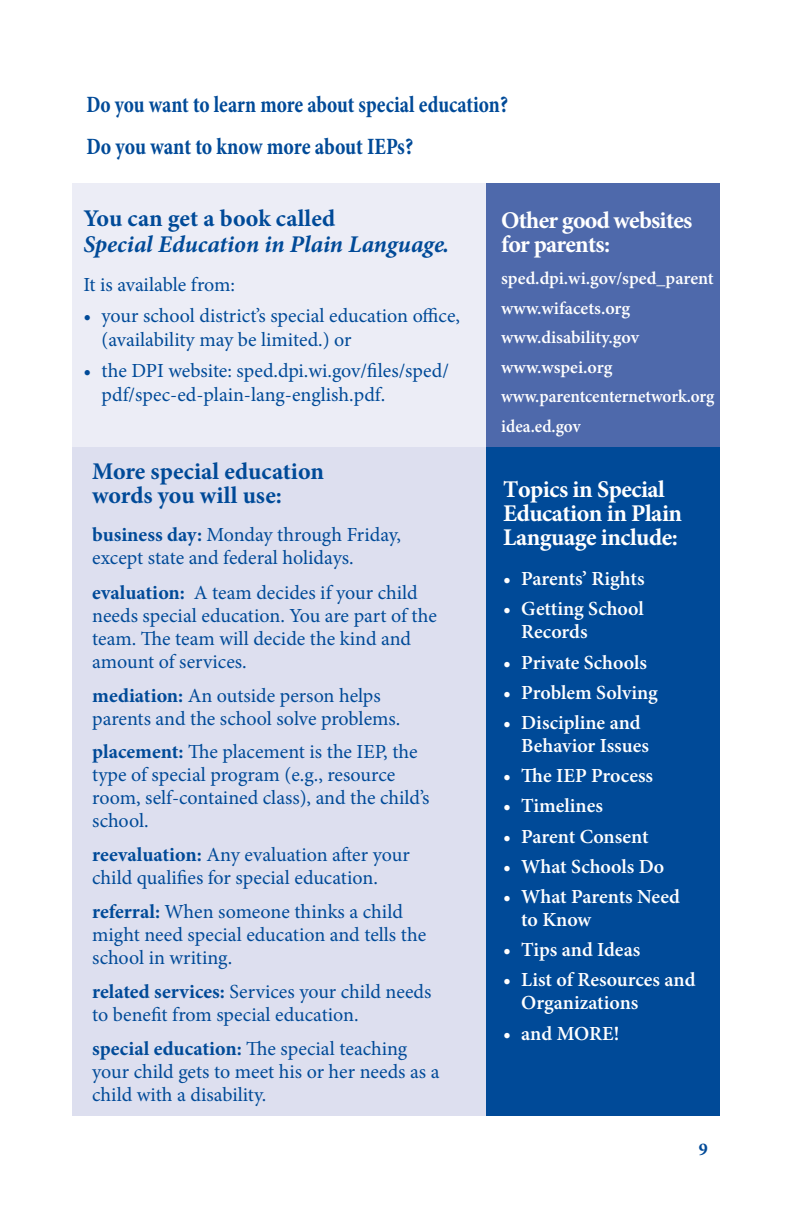
<style>
.page{position:relative;width:792px;height:1224px;background:#fff}
.page>*{position:absolute;margin:0;border:0;box-sizing:border-box;transform-origin:0 0}
.sidebar_head{font:700 24px/24px "Minion Pro";letter-spacing:-.02em;color:#fff}
.Body_text{font:italic 700 24px/26px "Minion Pro";color:#004a98}
.sidebar_head-2{font:700 24px/24px "Minion Pro";color:#004a98}
.Body_text-2{font:700 condensed 23.6px "Minion Pro";letter-spacing:-.005em;color:#004a98;scale:.89 1}
.Body_text-3{font:700 condensed 23.6px "Minion Pro";letter-spacing:-.005em;color:#004a98;scale:.91 1}
.Body_text-4{font:20px/23px "Minion Pro";color:#004a98}
.sidebar_text{font:20px/23px "Minion Pro";color:#004a98}
.bl-sidebar{font:600 20px/23px "Minion Pro";color:#fff}
.bullet_list{font:20px/24px "Minion Pro";color:#004a98}
.Body_text-5{font:600 18px "Minion Pro";color:#fff}
.Body_text-6{font:600 18px "Minion Pro";color:#fff;scale:.95 1}
.t1{font:700 18px "Minion Pro";color:#004a98}
.s1{font-style:normal}
.s2{font-weight:700}
</style>
<div class="page">
<div style="left:72px;top:183px;width:414px;height:268px;background:#ecedf6"></div>
<div style="left:486px;top:183px;width:234px;height:265px;background:#4e69ab"></div>
<div style="left:486px;top:448px;width:234px;height:668px;background:#004a98"></div>
<div style="left:72px;top:448px;width:414px;height:668px;background:#dddfef"></div>
<p class="Body_text-2" style="left:86px;top:88px;width:475px">Do you want to learn more about special education?</p>
<p class="Body_text-3" style="left:86px;top:130px;width:361px">Do you want to know more about IEPs?</p>
<p class="Body_text" style="left:84px;top:205px;width:367px"><span class="s1">You can get a book called<br></span>Special Education in Plain Language.</p>
<p class="Body_text-4" style="left:84px;top:273px;width:153px">It is available from:</p>
<p class="bullet_list" style="left:102px;top:304px;width:360px;text-indent:-18px">• your school district’s special education office, (availability may be limited.) or</p>
<p class="Body_text-4" style="left:102px;top:359px;width:349px;line-height:24px;text-indent:-18px">• the DPI website: sped.dpi.wi.gov/files/sped/ pdf/spec-ed-plain-lang-english.pdf.</p>
<p class="sidebar_head-2" style="left:92px;top:459px;width:233px">More special education words you will use:</p>
<p class="Body_text-4" style="left:92px;top:523px;width:310px"><span class="s2">business day:</span> Monday through Friday, except state and federal holidays.</p>
<p class="Body_text-4" style="left:92px;top:581px;width:346px"><span class="s2">evaluation:</span> A team decides if your child needs special education. You are part of the team. The team will decide the kind and amount of services.</p>
<p class="Body_text-4" style="left:92px;top:684px;width:310px"><span class="s2">mediation:</span> An outside person helps parents and the school solve problems.</p>
<p class="Body_text-4" style="left:92px;top:741px;width:339px"><span class="s2">placement:</span> The placement is the IEP, the type of special program (e.g., resource room, self-contained class), and the child’s school.</p>
<p class="sidebar_text" style="left:92px;top:843px;width:319px"><span class="s2">reevaluation:</span> Any evaluation after your child qualifies for special education.</p>
<p class="sidebar_text" style="left:92px;top:900px;width:335px"><span class="s2">referral:</span> When someone thinks a child might need special education and tells the school in writing.</p>
<p class="sidebar_text" style="left:92px;top:980px;width:341px"><span class="s2">related services:</span> Services your child needs to benefit from special education.</p>
<p class="sidebar_text" style="left:92px;top:1037px;width:349px"><span class="s2">special education:</span> The special teaching your child gets to meet his or her needs as a child with a disability.</p>
<p class="sidebar_head" style="left:501px;top:208px;width:193px">Other good websites for parents:</p>
<p class="Body_text-5" style="left:501px;top:266px;width:214px">sped.dpi.wi.gov/sped_parent</p>
<p class="Body_text-5" style="left:501px;top:295px;width:131px">www.wifacets.org</p>
<p class="Body_text-5" style="left:501px;top:325px;width:139px">www.disability.gov</p>
<p class="Body_text-5" style="left:501px;top:354px;width:113px">www.wspei.org</p>
<p class="Body_text-6" style="left:501px;top:384px;width:226px">www.parentcenternetwork.org</p>
<p class="Body_text-6" style="left:501px;top:413px;width:85px">idea.ed.gov</p>
<p class="sidebar_head" style="left:503px;top:477px;width:180px">Topics in Special<br>Education in Plain<br>Language include:</p>
<p class="bl-sidebar" style="left:503px;top:567px;width:143px">• Parents’ Rights</p>
<p class="bl-sidebar" style="left:521px;top:597px;width:124px;text-indent:-18px">• Getting School<br>Records</p>
<p class="bl-sidebar" style="left:503px;top:651px;width:145px">• Private Schools</p>
<p class="bl-sidebar" style="left:503px;top:681px;width:156px">• Problem Solving</p>
<p class="bl-sidebar" style="left:521px;top:711px;width:129px;text-indent:-18px">• Discipline and<br>Behavior Issues</p>
<p class="bl-sidebar" style="left:503px;top:764px;width:151px">• The IEP Process</p>
<p class="bl-sidebar" style="left:503px;top:794px;width:101px">• Timelines</p>
<p class="bl-sidebar" style="left:503px;top:825px;width:147px">• Parent Consent</p>
<p class="bl-sidebar" style="left:503px;top:855px;width:163px">• What Schools Do</p>
<p class="bl-sidebar" style="left:521px;top:885px;width:160px;text-indent:-18px">• What Parents Need to Know</p>
<p class="bl-sidebar" style="left:503px;top:938px;width:139px">• Tips and Ideas</p>
<p class="bl-sidebar" style="left:521px;top:968px;width:176px;text-indent:-18px">• List of Resources and<br>Organizations</p>
<p class="bl-sidebar" style="left:503px;top:1022px;width:118px">• and MORE!</p>
<p class="t1" style="left:699px;top:1136px;width:10px">9</p>
</div>
